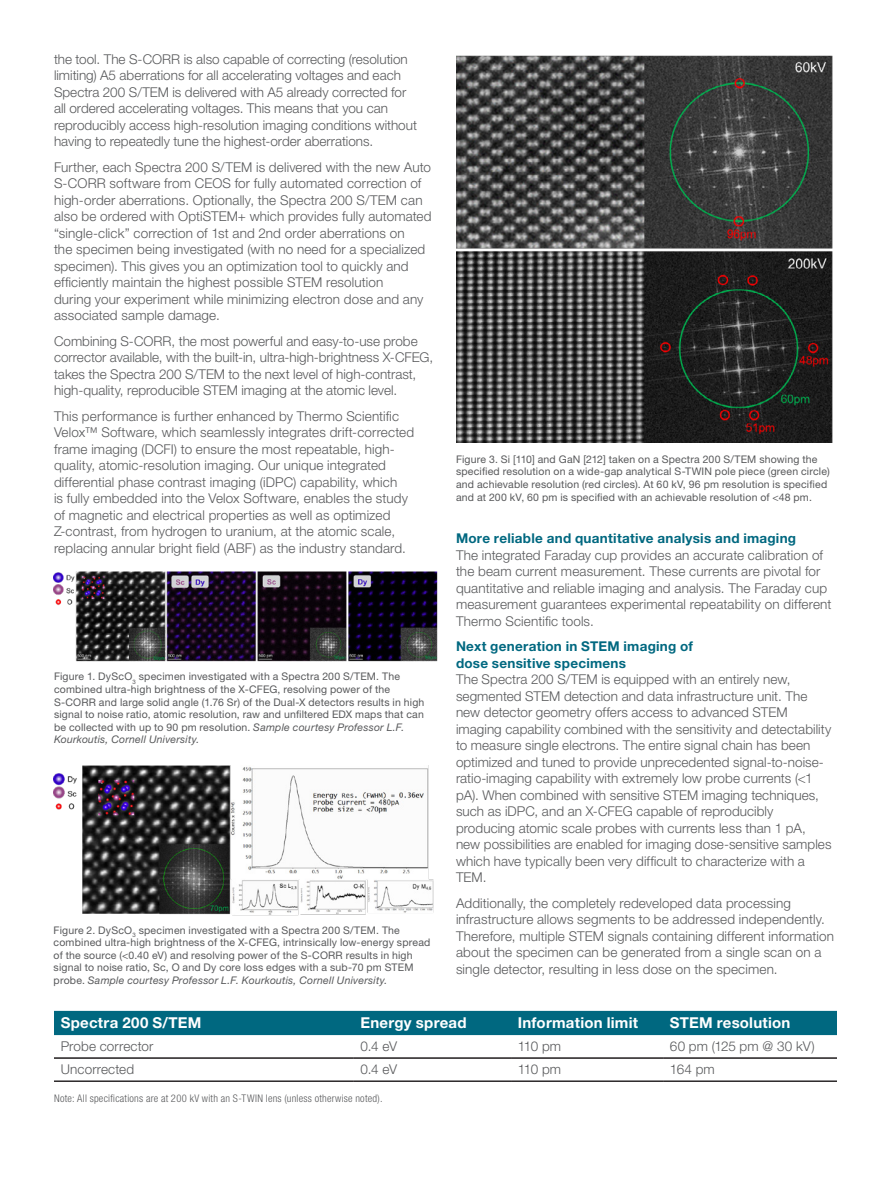
<style>
.page{position:relative;width:891px;height:1188px;background:#fff}
.page>*{position:absolute;margin:0;border:0;box-sizing:border-box;transform-origin:0 0}
.t1{font:700 15px "Helvetica Neue LT Pro";letter-spacing:.015em;color:#fff}
.t2{font:300 13.5px/16.5px "Helvetica Neue LT Pro";letter-spacing:.005em;color:#58595b}
.t3{font:700 13.5px/16.5px "Helvetica Neue LT Pro";letter-spacing:.02em;color:#006880}
.t4{font:10.5px/12.6px "Helvetica Neue LT Pro";letter-spacing:.015em;color:#58595b}
.t5{font:300 condensed 10.5px "Helvetica Neue LT Pro";letter-spacing:.025em;color:#58595b}
.s1{font-style:italic}
</style>
<div class="page">
<div style="left:54px;top:1011px;width:783px;height:24px;background:#006880"></div>
<hr style="left:54px;top:1058px;width:300px;height:1px;background:#231f20">
<hr style="left:354px;top:1058px;width:157px;height:1px;background:#231f20">
<hr style="left:511px;top:1058px;width:152px;height:1px;background:#231f20">
<hr style="left:663px;top:1058px;width:174px;height:1px;background:#231f20">
<hr style="left:54px;top:1081px;width:300px;height:1px;background:#231f20">
<hr style="left:354px;top:1081px;width:157px;height:1px;background:#231f20">
<hr style="left:511px;top:1081px;width:152px;height:1px;background:#231f20">
<hr style="left:663px;top:1081px;width:174px;height:1px;background:#231f20">
<img style="left:53px;top:571px;width:385px;height:91px">
<img style="left:54px;top:766px;width:380px;height:150px">
<img style="left:456px;top:55px;width:377px;height:388px">
<p class="t2" style="left:54px;top:50px;width:365px">the tool. The S-CORR is also capable of correcting (resolution limiting) A5 aberrations for all accelerating voltages and each Spectra 200 S/TEM is delivered with A5 already corrected for all ordered accelerating voltages. This means that you can reproducibly access high-resolution imaging conditions without having to repeatedly tune the highest-order aberrations.</p>
<p class="t2" style="left:54px;top:158px;width:379px">Further, each Spectra 200 S/TEM is delivered with the new Auto S-CORR software from CEOS for fully automated correction of high-order aberrations. Optionally, the Spectra 200 S/TEM can also be ordered with OptiSTEM+ which provides fully automated “single-click” correction of 1st and 2nd order aberrations on<br>the specimen being investigated (with no need for a specialized specimen). This gives you an optimization tool to quickly and efficiently maintain the highest possible STEM resolution<br>during your experiment while minimizing electron dose and any associated sample damage.</p>
<p class="t2" style="left:54px;top:332px;width:381px">Combining S-CORR, the most powerful and easy-to-use probe corrector available, with the built-in, ultra-high-brightness X-CFEG, takes the Spectra 200 S/TEM to the next level of high-contrast, high-quality, reproducible STEM imaging at the atomic level.</p>
<p class="t2" style="left:54px;top:407px;width:362px">This performance is further enhanced by Thermo Scientific Velox™ Software, which seamlessly integrates drift-corrected frame imaging (DCFI) to ensure the most repeatable, high&shy;quality, atomic-resolution imaging. Our unique integrated differential phase contrast imaging (iDPC) capability, which<br>is fully embedded into the Velox Software, enables the study of magnetic and electrical properties as well as optimized Z-contrast, from hydrogen to uranium, at the atomic scale, replacing annular bright field (ABF) as the industry standard.</p>
<p class="t4" style="left:54px;top:670px;width:372px">Figure 1. DyScO<sub>3</sub> specimen investigated with a Spectra 200 S/TEM. The combined ultra-high brightness of the X-CFEG, resolving power of the S-CORR and large solid angle (1.76 Sr) of the Dual-X detectors results in high signal to noise ratio, atomic resolution, raw and unfiltered EDX maps that can be collected with up to 90 pm resolution. <span class="s1">Sample courtesy Professor L.F.<br>Kourkoutis, Cornell University.</span></p>
<p class="t4" style="left:54px;top:923px;width:378px">Figure 2. DyScO<sub>3</sub> specimen investigated with a Spectra 200 S/TEM. The combined ultra-high brightness of the X-CFEG, intrinsically low-energy spread of the source (&lt;0.40 eV) and resolving power of the S-CORR results in high signal to noise ratio, Sc, O and Dy core loss edges with a sub-70 pm STEM probe. <span class="s1">Sample courtesy Professor L.F. Kourkoutis, Cornell University.</span></p>
<p class="t4" style="left:456px;top:452px;width:375px">Figure 3. Si [110] and GaN [212] taken on a Spectra 200 S/TEM showing the specified resolution on a wide-gap analytical S-TWIN pole piece (green circle) and achievable resolution (red circles). At 60 kV, 96 pm resolution is specified and at 200 kV, 60 pm is specified with an achievable resolution of &lt;48 pm.</p>
<p class="t3" style="left:456px;top:530px;width:342px">More reliable and quantitative analysis and imaging</p>
<p class="t2" style="left:456px;top:546px;width:377px">The integrated Faraday cup provides an accurate calibration of the beam current measurement. These currents are pivotal for quantitative and reliable imaging and analysis. The Faraday cup measurement guarantees experimental repeatability on different Thermo Scientific tools.</p>
<p class="t3" style="left:456px;top:638px;width:239px">Next generation in STEM imaging of dose sensitive specimens</p>
<p class="t2" style="left:456px;top:671px;width:377px">The Spectra 200 S/TEM is equipped with an entirely new, segmented STEM detection and data infrastructure unit. The new detector geometry offers access to advanced STEM imaging capability combined with the sensitivity and detectability to measure single electrons. The entire signal chain has been optimized and tuned to provide unprecedented signal-to-noise&shy;ratio-imaging capability with extremely low probe currents (&lt;1 pA). When combined with sensitive STEM imaging techniques, such as iDPC, and an X-CFEG capable of reproducibly producing atomic scale probes with currents less than 1 pA, new possibilities are enabled for imaging dose-sensitive samples which have typically been very difficult to characterize with a TEM.</p>
<p class="t2" style="left:456px;top:894px;width:380px">Additionally, the completely redeveloped data processing infrastructure allows segments to be addressed independently.<br>Therefore, multiple STEM signals containing different information about the specimen can be generated from a single scan on a single detector, resulting in less dose on the specimen.</p>
<p class="t1" style="left:61px;top:1014px;width:142px">Spectra 200 S/TEM</p>
<p class="t1" style="left:360px;top:1014px;width:108px">Energy spread</p>
<p class="t1" style="left:518px;top:1014px;width:122px">Information limit</p>
<p class="t1" style="left:670px;top:1014px;width:122px">STEM resolution</p>
<p class="t2" style="left:61px;top:1038px;width:94px">Probe corrector</p>
<p class="t2" style="left:360px;top:1038px;width:38px">0.4 eV</p>
<p class="t2" style="left:518px;top:1038px;width:45px">110 pm</p>
<p class="t2" style="left:670px;top:1038px;width:146px">60 pm (125 pm @ 30 kV)</p>
<p class="t2" style="left:61px;top:1061px;width:75px">Uncorrected</p>
<p class="t2" style="left:360px;top:1061px;width:38px">0.4 eV</p>
<p class="t2" style="left:518px;top:1061px;width:45px">110 pm</p>
<p class="t2" style="left:670px;top:1061px;width:46px">164 pm</p>
<p class="t5" style="left:54px;top:1093px;width:330px">Note: All specifications are at 200 kV with an S-TWIN lens (unless otherwise noted).</p>
</div>
